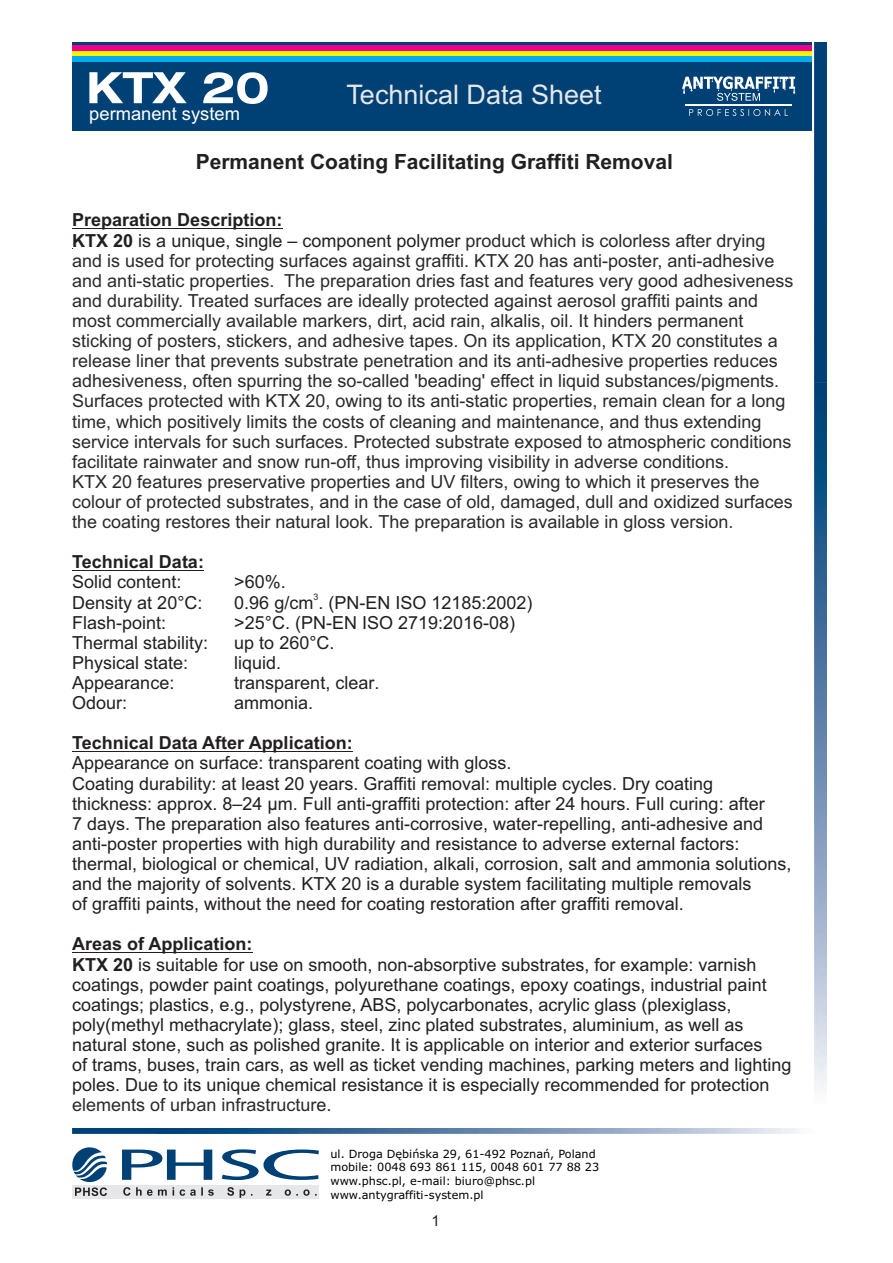
<style>
.page{position:relative;width:893px;height:1263px;background:#fff}
.page>*{position:absolute;margin:0;border:0;box-sizing:border-box;transform-origin:0 0}
.t1{font:27px "Arial";color:#e6e7e9}
.t2{font:700 21px "Arial";color:#231f20}
.t3{font:18.3px "Arial";color:#fff}
.t4{font:18px/20.1px "Arial";color:#231f20}
.t5{font:18px/20.1px "Arial";color:#2b2a29}
.t6{font:700 18px "Arial";color:#231f20}
.t7{font:15px "Arial";color:#231f20}
.t8{font:11.25px/13.6px "Verdana";color:#000}
.t9{font:9px "Arial";color:#231f20}
.s1{font-weight:700;color:#231f20}
.s2{color:#231f20}
.s3{font-weight:700}
.s4{color:#2b2a29}
</style>
<div class="page">
<img style="left:814px;top:43px;width:13px;height:1046px">
<img style="left:72px;top:1128px;width:726px;height:6px">
<svg style="left:122px;top:1149px;width:197px;height:31px"></svg>
<div style="left:72px;top:1185px;width:247px;height:13px;background:#e6e7e9"></div>
<svg style="left:123px;top:1187px;width:194px;height:11px"></svg>
<svg style="left:72px;top:1147px;width:35px;height:49px"></svg>
<hr style="left:72px;top:228px;width:210px;height:1px;background:#231f20">
<hr style="left:72px;top:570px;width:132px;height:1px;background:#231f20">
<hr style="left:72px;top:751px;width:281px;height:1px;background:#231f20">
<hr style="left:72px;top:952px;width:181px;height:1px;background:#231f20">
<div style="left:72px;top:43px;width:740px;height:88px;background:#004175"></div>
<div style="left:72px;top:46px;width:740px;height:5px;background:#ed028c"></div>
<div style="left:72px;top:51px;width:740px;height:5px;background:#fff101"></div>
<div style="left:72px;top:56px;width:740px;height:5px;background:#00aeef"></div>
<svg style="left:689px;top:109px;width:99px;height:7px"></svg>
<hr style="left:685px;top:104px;width:107px;height:2px;background:#fff">
<svg style="left:682px;top:76px;width:113px;height:25px"></svg>
<svg style="left:89px;top:72px;width:179px;height:32px"></svg>
<p class="t3" style="left:89px;top:107px;width:152px">permanent system</p>
<h1 class="t1" style="left:346px;top:85px;width:257px">Technical Data Sheet</h1>
<p class="t2" style="left:196px;top:154px;width:479px">Permanent Coating Facilitating Graffiti Removal</p>
<p class="t5" style="left:72px;top:212px;width:723px"><span class="s1">Preparation Description:<br>KTX 20</span> <span class="s2">is a unique, single – component polymer</span> product which is colorless after drying and is used for protecting surfaces against graffiti. KTX 20 has anti-poster, anti-adhesive and anti-static properties. The preparation dries fast and features very good adhesiveness and durability. Treated surfaces are ideally protected against aerosol graffiti paints and most commercially available markers, dirt, acid rain, alkalis, oil. It hinders permanent sticking of posters, stickers, and adhesive tapes. On its application, KTX 20 constitutes a release liner that prevents substrate penetration and its anti-adhesive properties reduces adhesiveness, often spurring the so-called 'beading' effect in liquid substances/pigments.<br>Surfaces protected with KTX 20, owing to its anti-static properties, remain clean for a long time, which positively limits the costs of cleaning and maintenance, and thus extending service intervals for such surfaces. Protected substrate exposed to atmospheric conditions facilitate rainwater and snow run-off, thus improving visibility in adverse conditions.<br>KTX 20 features preservative properties and UV filters, owing to which it preserves the colour of protected substrates, and in the case of old, damaged, dull and oxidized surfaces the coating restores their natural look. The preparation is available in gloss version.</p>
<p class="t6" style="left:72px;top:555px;width:133px">Technical Data:</p>
<p class="t4" style="left:72px;top:574px;width:111px">Solid content:</p>
<p class="t4" style="left:234px;top:574px;width:53px">&gt;60%.</p>
<p class="t9" style="left:313px;top:593px;width:7px">3</p>
<p class="t4" style="left:72px;top:594px;width:132px">Density at 20°C:</p>
<p class="t4" style="left:234px;top:594px;width:300px">0.96 g/cm . (PN-EN ISO 12185:2002)</p>
<p class="t4" style="left:72px;top:614px;width:96px">Flash-point:</p>
<p class="t4" style="left:234px;top:614px;width:282px">&gt;25°C. (PN-EN ISO 2719:2016-08)</p>
<p class="t4" style="left:72px;top:634px;width:138px">Thermal stability:</p>
<p class="t4" style="left:234px;top:634px;width:102px">up to 260°C.</p>
<p class="t4" style="left:72px;top:654px;width:118px">Physical state:</p>
<p class="t4" style="left:234px;top:654px;width:49px">liquid.</p>
<p class="t4" style="left:72px;top:674px;width:104px">Appearance:</p>
<p class="t4" style="left:234px;top:674px;width:147px">transparent, clear.</p>
<p class="t4" style="left:72px;top:694px;width:57px">Odour:</p>
<p class="t4" style="left:234px;top:694px;width:81px">ammonia.</p>
<p class="t6" style="left:72px;top:736px;width:282px">Technical Data After Application:</p>
<p class="t4" style="left:72px;top:755px;width:721px">Appearance on surface: transparent coating with gloss.<br>Coating durability: at least 20 years. Graffiti removal: multiple cycles. Dry coating thickness: approx. 8–24 μm. Full anti-graffiti protection: after 24 hours. Full curing: after<br>7 days. The preparation also features anti-corrosive, water-repelling, anti-adhesive and anti-poster properties with high durability and resistance to adverse external factors: thermal, biological or chemical, UV radiation, alkali, corrosion, salt and ammonia solutions, and the majority of solvents. KTX 20 is a durable system facilitating multiple removals<br>of graffiti paints, without the need for coating restoration after graffiti removal.</p>
<p class="t4" style="left:72px;top:936px;width:721px"><span class="s3">Areas of Application:<br>KTX 20</span> is suitable for use on smooth, non-absorptive substrates, for example: varnish coatings, powder paint coatings, polyurethane coatings, epoxy coatings, industrial paint coatings; plastics, e.g., polystyrene, ABS, polycarbonates, acrylic glass (plexiglass, poly(methyl methacrylate); glass, steel, zinc plated substrates, aluminium, as well as natural stone, such as polished granite. It is applicable on interior and exterior surfaces<br>of trams, buses, train cars, as well as ticket vending machines, parking meters and lighting poles. Due to its unique chemical resistance it is especially recommended for protection <span class="s4">elements of urban infrastructur</span>e.</p>
<p class="t8" style="left:330px;top:1148px;width:270px">ul. Droga Dębińska 29, 61-492 Poznań, Poland mobile: 0048 693 861 115, 0048 601 77 88 23 www.phsc.pl, e-mail: biuro@phsc.pl www.antygraffiti-system.pl</p>
<p class="t7" style="left:432px;top:1215px;width:10px">1</p>
</div>
